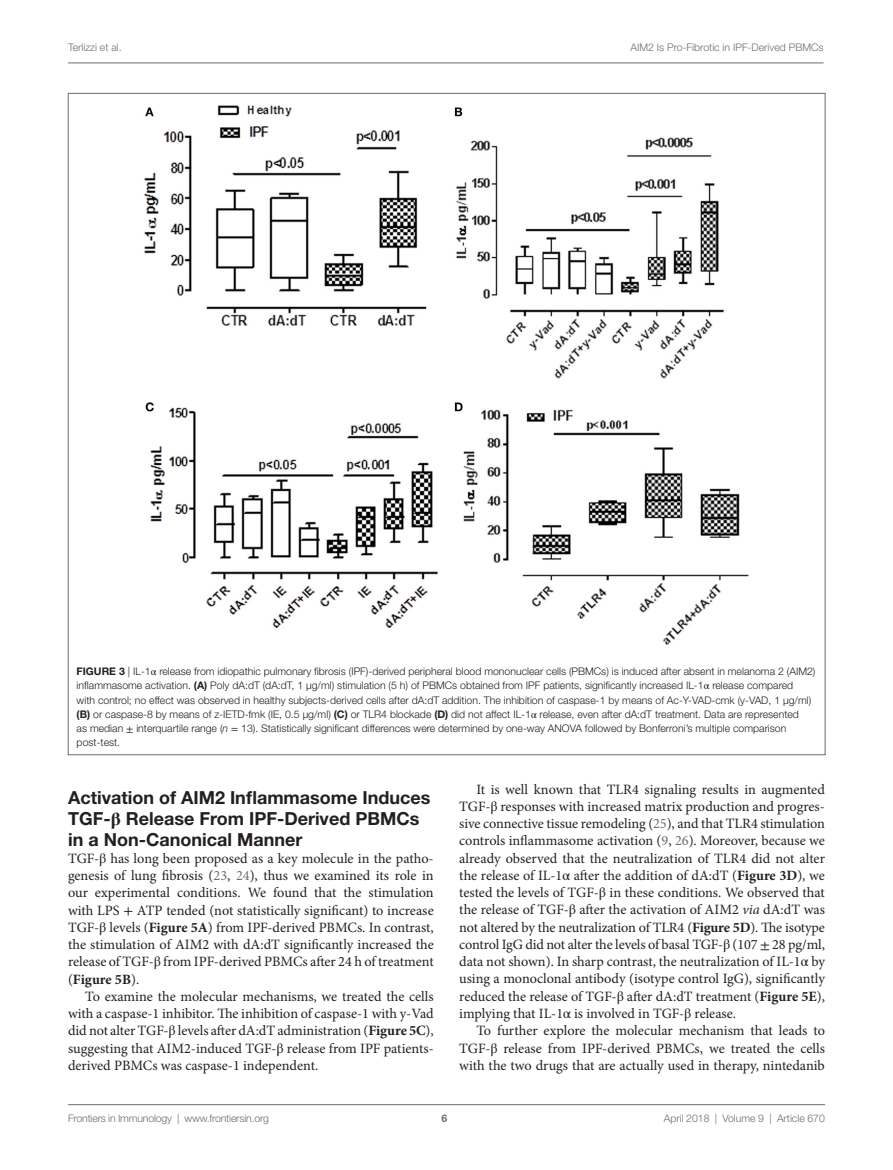
<style>
.page{position:relative;width:893px;height:1170px;background:#fff}
.page>*{position:absolute;margin:0;border:0;box-sizing:border-box;transform-origin:0 0}
.t1{font:700 18px/21px "Helvetica Neue LT Std";color:#231f20}
.t2{font:14.25px/17.2px "Minion Pro";color:#231f20;text-align:justify}
.t3{font:300 10.5px/14.2px "Helvetica Neue LT Std";color:#231f20}
.t4{font:300 10.5px "Helvetica Neue LT Std";color:#6c6d70}
.t5{font:700 10.5px "Helvetica Neue LT Std";color:#6c6d70}
.s1{font-weight:700}
.s2{font-family:"STIX General";font-weight:400}
.s3{font-style:italic}
.s4{font-family:"STIX General"}
.s5{color:#6c6d70}
</style>
<div class="page">
<img style="left:144px;top:105px;width:605px;height:540px">
<hr style="left:68px;top:63px;width:756px;height:1px;background:#6c6d70">
<hr style="left:68px;top:1104px;width:757px;height:1px;background:#6c6d70">
<p class="t4" style="left:68px;top:41px;width:55px">Terlizzi et al.</p>
<p class="t4" style="left:630px;top:41px;width:195px">AIM2 Is Pro-Fibrotic in IPF-Derived PBMCs</p>
<p class="t3" style="left:77px;top:664px;width:740px"><span class="s1">Figure 3</span> | IL-1<span class="s2">α</span> release from idiopathic pulmonary fibrosis (IPF)-derived peripheral blood mononuclear cells (PBMCs) is induced after absent in melanoma 2 (AIM2) inflammasome activation. <span class="s1">(A)</span> Poly dA:dT (dA:dT, 1 µg/ml) stimulation (5 h) of PBMCs obtained from IPF patients, significantly increased IL-1<span class="s2">α</span> release compared<br>with control; no effect was observed in healthy subjects-derived cells after dA:dT addition. The inhibition of caspase-1 by means of Ac-Y-VAD-cmk (y-VAD, 1 µg/ml) <span class="s1">(B)</span> or caspase-8 by means of z-IETD-fmk (IE, 0.5 µg/ml) <span class="s1">(C)</span> or TLR4 blockade <span class="s1">(D)</span> did not affect IL-1<span class="s2">α</span> release, even after dA:dT treatment. Data are represented<br>as median <span class="s2">±</span> interquartile range (<span class="s3">n</span> <span class="s2">=</span> 13). Statistically significant differences were determined by one-way ANOVA followed by Bonferroni’s multiple comparison post-test.</p>
<p class="t1" style="left:68px;top:786px;width:364px">Activation of AI M2 Inflammasome Induces<br>TGF-<span class="s4">β</span> Release From IPF-Derived PBMCs in a Non-Canonical Manner</p>
<p class="t2" style="left:68px;top:849px;width:367px">TGF-<span class="s4">β</span> has long been proposed as a key molecule in the patho&shy;genesis of lung fibrosis (<span class="s5">23</span>, <span class="s5">24</span>), thus we examined its role in our experimental conditions. We found that the stimulation with LPS <span class="s4">+</span> ATP tended (not statistically significant) to increase TGF-<span class="s4">β</span> levels (<span class="s1">Figure 5A</span>) from IPF-derived PBMCs. In contrast, the stimulation of AIM2 with dA:dT significantly increased the release of TGF-<span class="s4">β</span> from IPF-derived PBMCs after 24 h of treatment (<span class="s1">Figure 5B</span>).</p>
<p class="t2" style="left:68px;top:987px;width:367px;text-indent:17px">To examine the molecular mechanisms, we treated the cells with a caspase-1 inhibitor. The inhibition of caspase-1 with y-Vad did not alter TGF-<span class="s4">β</span> levels after dA:dT administration (<span class="s1">Figure 5C</span>), suggesting that AIM2-induced TGF-<span class="s4">β</span> release from IPF patients&shy;derived PBMCs was caspase-1 independent.</p>
<p class="t2" style="left:459px;top:780px;width:367px;text-indent:17px">It is well known that TLR4 signaling results in augmented TGF-<span class="s4">β</span> responses with increased matrix production and progres&shy;sive connective tissue remodeling (<span class="s5">25</span>), and that TLR4 stimulation controls inflammasome activation (<span class="s5">9</span>, <span class="s5">26</span>). Moreover, because we already observed that the neutralization of TLR4 did not alter the release of IL-1<span class="s4">α</span> after the addition of dA:dT (<span class="s1">Figure 3D</span>), we tested the levels of TGF-<span class="s4">β</span> in these conditions. We observed that the release of TGF-<span class="s4">β</span> after the activation of AIM2 <span class="s3">via</span> dA:dT was not altered by the neutralization of TLR4 (<span class="s1">Figure 5D</span>). The isotype control IgG did not alter the levels of basal TGF-<span class="s4">β</span> (107 <span class="s4">±</span> 28 pg/ml, data not shown). In sharp contrast, the neutralization of IL-1<span class="s4">α</span> by using a monoclonal antibody (isotype control IgG), significantly reduced the release of TGF-<span class="s4">β</span> after dA:dT treatment (<span class="s1">Figure 5E</span>), implying that IL-1<span class="s4">α</span> is involved in TGF-<span class="s4">β</span> release.</p>
<p class="t2" style="left:459px;top:1022px;width:367px;text-indent:17px">To further explore the molecular mechanism that leads to TGF-<span class="s4">β</span> release from IPF-derived PBMCs, we treated the cells with the two drugs that are actually used in therapy, nintedanib</p>
<p class="t4" style="left:68px;top:1111px;width:203px">Frontiers in Immunology | www.frontiersin.org</p>
<p class="t4" style="left:664px;top:1111px;width:163px">April 2018 | Volume 9 | Article 670</p>
<p class="t5" style="left:441px;top:1111px;width:7px">6</p>
</div>
